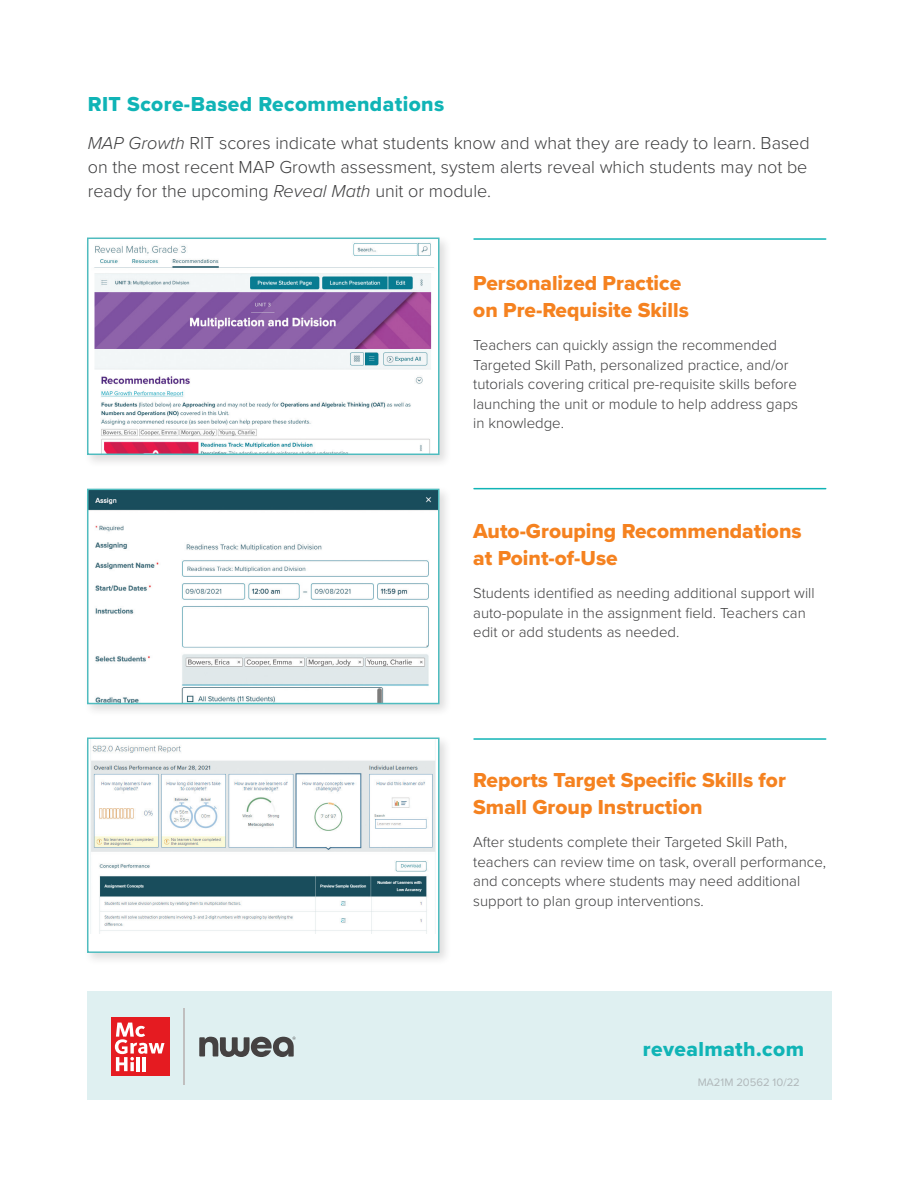
<style>
.page{position:relative;width:918px;height:1188px;background:#fff}
.page>*{position:absolute;margin:0;border:0;box-sizing:border-box;transform-origin:0 0}
.Intro_Copy{font:21px/27px "Proxima Nova Extrabld";color:#f58220}
.Header_B__H3{font:21px "Proxima Nova Extrabld";letter-spacing:.02em;color:#10b4b6}
.Intro_Copy-2{font:300 18px/24px "Proxima Nova";color:#3e3e3f}
.Intro_Copy-3{font:300 15px/19.5px "Proxima Nova";color:#3e3e3f}
.t1{font:11.25px "Proxima Nova";color:#939598}
.s1{font-style:italic}
</style>
<div class="page">
<div style="left:88px;top:991px;width:744px;height:109px;background:#dff0f1"></div>
<div style="left:84px;top:234px;width:368px;height:234px;background:#231f20;opacity:.15"></div>
<img style="left:90px;top:241px;width:347px;height:211px">
<div style="left:87px;top:238px;width:353px;height:217px;border:2px solid #4fbcbf"></div>
<div style="left:84px;top:485px;width:368px;height:232px;background:#231f20;opacity:.15"></div>
<img style="left:90px;top:492px;width:347px;height:209px">
<div style="left:87px;top:489px;width:353px;height:215px;border:2px solid #4fbcbf"></div>
<div style="left:84px;top:734px;width:368px;height:232px;background:#231f20;opacity:.15"></div>
<div style="left:88px;top:738px;width:351px;height:214px;background:#fff"></div>
<img style="left:91px;top:745px;width:345px;height:189px">
<div style="left:87px;top:738px;width:353px;height:215px;border:2px solid #4fbcbf"></div>
<hr style="left:474px;top:738px;width:352px;height:2px;background:#10b4b6">
<hr style="left:474px;top:488px;width:352px;height:1px;background:#10b4b6">
<hr style="left:474px;top:238px;width:352px;height:2px;background:#10b4b6">
<div style="left:111px;top:1018px;width:58px;height:58px;background:#e51b21"></div>
<svg style="left:115px;top:1023px;width:50px;height:48px"></svg>
<hr style="left:183px;top:1009px;width:2px;height:76px;background:#c0bfbf">
<svg style="left:199px;top:1037px;width:97px;height:20px"></svg>
<p class="Header_B__H3" style="left:88px;top:89px;width:358px">RIT Score-Based Recommendations</p>
<p class="Intro_Copy-2" style="left:88px;top:130px;width:724px"><span class="s1">MAP Growth</span> RIT scores indicate what students know and what they are ready to learn. Based on the most recent MAP Growth assessment, system alerts reveal which students may not be ready for the upcoming <span class="s1">Reveal Math</span> unit or module.</p>
<p class="Intro_Copy" style="left:473px;top:270px;width:217px">Personalized Practice on Pre-Requisite Skills</p>
<p class="Intro_Copy-3" style="left:473px;top:335px;width:326px">Teachers can quickly assign the recommended Targeted Skill Path, personalized practice, and/or tutorials covering critical pre-requisite skills before launching the unit or module to help address gaps in knowledge.</p>
<p class="Intro_Copy" style="left:473px;top:518px;width:330px">Auto-Grouping Recommendations at Point-of-Use</p>
<p class="Intro_Copy-3" style="left:473px;top:583px;width:343px">Students identified as needing additional support will auto-populate in the assignment field. Teachers can edit or add students as needed.</p>
<p class="Intro_Copy" style="left:473px;top:766px;width:314px">Reports Target Specific Skills for<br>Small Group Instruction</p>
<p class="Intro_Copy-3" style="left:473px;top:832px;width:354px">After students complete their Targeted Skill Path, teachers can review time on task, overall performance, and concepts where students may need additional support to plan group interventions.</p>
<p class="Header_B__H3" style="left:643px;top:1033px;width:163px">revealmath.com</p>
<p class="t1" style="left:697px;top:1074px;width:104px">MA21M 20562 10/22</p>
</div>
